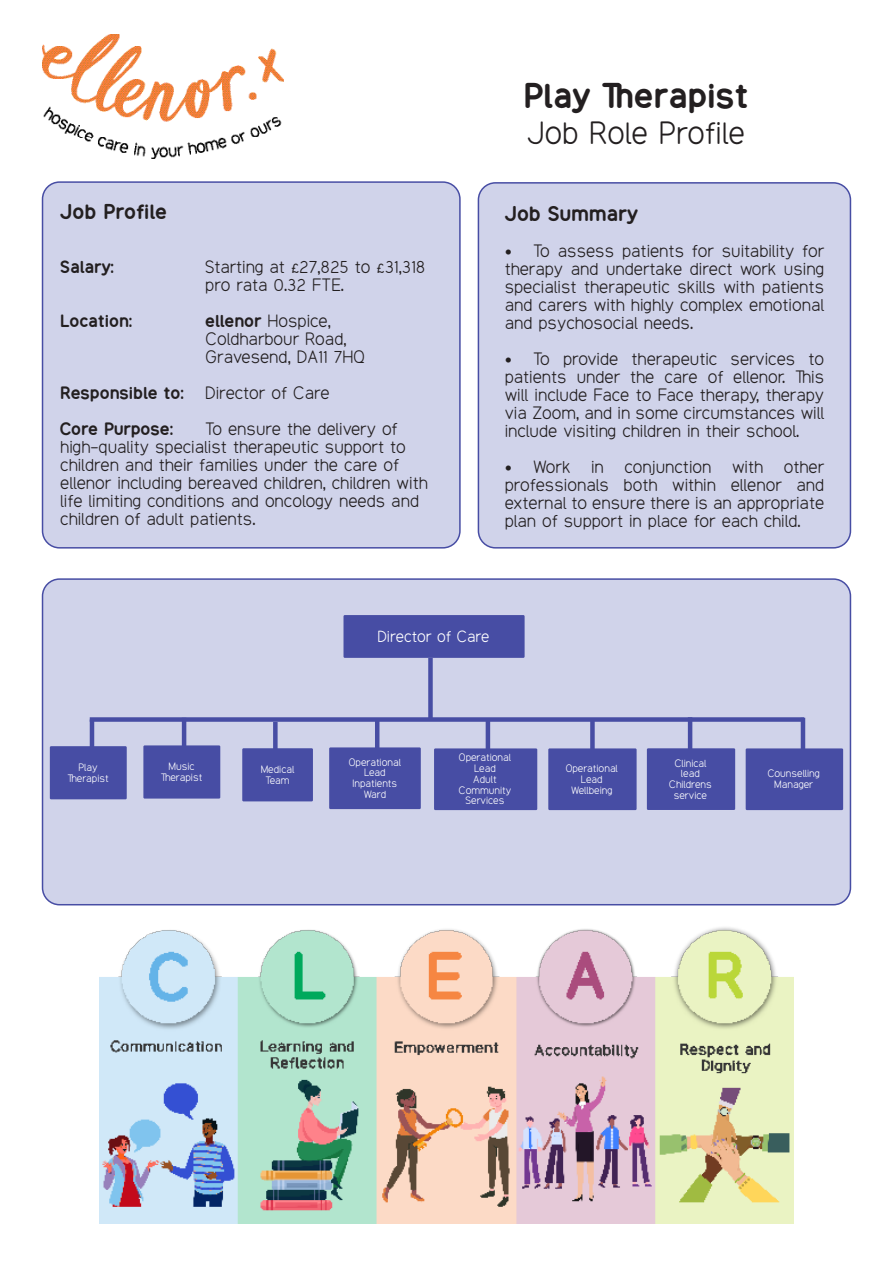
<style>
.page{position:relative;width:893px;height:1263px;background:#fff}
.page>*{position:absolute;margin:0;border:0;box-sizing:border-box;transform-origin:0 0}
.t1{font:900 30px "Equo";color:#231f20}
.t2{font:27px "Equo";color:#231f20}
.t3{font:900 18px "Equo";color:#231f20}
.t4{font:15px/18px "Equo";color:#231f20;text-align:justify}
.t5{font:900 15px "Equo";color:#231f20}
.t6{font:13.5px "Equo";color:#fff}
.t7{font:9px/10.8px "Equo";color:#fff;text-align:center}
.s1{font-weight:900}
</style>
<div class="page">
<img style="left:43px;top:34px;width:241px;height:125px">
<div style="left:43px;top:182px;width:417px;height:366px;background:#d0d3ea;border-radius:17px"></div>
<div style="left:42px;top:181px;width:419px;height:368px;border:2px solid #474da4;border-radius:17px"></div>
<div style="left:478px;top:183px;width:372px;height:365px;background:#d0d3ea;border-radius:17px"></div>
<div style="left:478px;top:182px;width:373px;height:367px;border:2px solid #474da4;border-radius:17px"></div>
<div style="left:43px;top:579px;width:807px;height:326px;background:#d0d3ea;border-radius:17px"></div>
<div style="left:42px;top:578px;width:809px;height:327px;border:2px solid #474da4;border-radius:17px"></div>
<img style="left:100px;top:927px;width:693px;height:296px">
<div style="left:428px;top:658px;width:5px;height:61px;background:#474da4"></div>
<hr style="left:90px;top:719px;width:4px;height:46px;background:#474da4">
<hr style="left:375px;top:718px;width:4px;height:46px;background:#474da4">
<div style="left:343px;top:615px;width:182px;height:43px;background:#474da4"></div>
<div style="left:50px;top:746px;width:77px;height:53px;background:#474da4"></div>
<div style="left:329px;top:747px;width:92px;height:62px;background:#474da4"></div>
<div style="left:90px;top:717px;width:714px;height:5px;background:#474da4"></div>
<hr style="left:182px;top:718px;width:4px;height:46px;background:#474da4">
<div style="left:143px;top:745px;width:77px;height:53px;background:#474da4"></div>
<div style="left:273px;top:722px;width:5px;height:46px;background:#474da4"></div>
<div style="left:242px;top:748px;width:71px;height:53px;background:#474da4"></div>
<hr style="left:486px;top:719px;width:4px;height:46px;background:#474da4">
<div style="left:434px;top:748px;width:103px;height:62px;background:#474da4"></div>
<div style="left:590px;top:719px;width:5px;height:46px;background:#474da4"></div>
<div style="left:548px;top:748px;width:89px;height:62px;background:#474da4"></div>
<hr style="left:688px;top:717px;width:4px;height:46px;background:#474da4">
<div style="left:647px;top:748px;width:88px;height:62px;background:#474da4"></div>
<hr style="left:801px;top:718px;width:4px;height:46px;background:#474da4">
<div style="left:746px;top:748px;width:97px;height:62px;background:#474da4"></div>
<p class="t3" style="left:60px;top:200px;width:108px">Job Profile</p>
<p class="t5" style="left:60px;top:257px;width:55px">Salary:</p>
<p class="t4" style="left:205px;top:258px;width:222px">Starting at £27,825 to £31,318</p>
<p class="t4" style="left:205px;top:276px;width:140px">pro rata 0.32 FTE.</p>
<p class="t5" style="left:60px;top:311px;width:73px">Location:</p>
<p class="t4" style="left:205px;top:312px;width:127px"><span class="s1">ellenor</span> Hospice,</p>
<p class="t4" style="left:205px;top:330px;width:143px">Coldharbour Road,</p>
<p class="t4" style="left:205px;top:348px;width:161px">Gravesend, DA11 7HQ</p>
<p class="t5" style="left:60px;top:383px;width:125px">Responsible to:</p>
<p class="t4" style="left:205px;top:384px;width:126px">Director of Care</p>
<p class="t5" style="left:60px;top:419px;width:114px">Core Purpose:</p>
<p class="t4" style="left:60px;top:420px;width:369px;text-align:left;text-indent:145px">To ensure the delivery of high-quality specialist therapeutic support to children and their families under the care of ellenor including bereaved children, children with life limiting conditions and oncology needs and children of adult patients.</p>
<p class="t1" style="left:523px;top:75px;width:226px">Play Therapist</p>
<p class="t2" style="left:527px;top:115px;width:220px">Job Role Profile</p>
<p class="t3" style="left:505px;top:202px;width:135px">Job Summary</p>
<p class="t4" style="left:505px;top:242px;width:321px">• To assess patients for suitability for therapy and undertake direct work using specialist therapeutic skills with patients and carers with highly complex emotional and psychosocial needs.</p>
<p class="t4" style="left:505px;top:350px;width:321px">• To provide therapeutic services to patients under the care of ellenor. This will include Face to Face therapy, therapy via Zoom, and in some circumstances will include visiting children in their school.</p>
<p class="t4" style="left:505px;top:458px;width:67px">• Work</p>
<p class="t4" style="left:591px;top:458px;width:14px">in</p>
<p class="t4" style="left:624px;top:458px;width:89px">conjunction</p>
<p class="t4" style="left:732px;top:458px;width:33px">with</p>
<p class="t4" style="left:505px;top:458px;width:321px;text-indent:279px">other professionals both within ellenor and external to ensure there is an appropriate plan of support in place for each child.</p>
<p class="t6" style="left:377px;top:627px;width:113px">Director of Care</p>
<p class="t7" style="left:78px;top:762px;width:21px">Play</p>
<p class="t7" style="left:67px;top:773px;width:43px">Therapist</p>
<p class="t7" style="left:169px;top:761px;width:28px">Music</p>
<p class="t7" style="left:161px;top:772px;width:43px">Therapist</p>
<p class="t7" style="left:261px;top:764px;width:35px">Medical</p>
<p class="t7" style="left:265px;top:775px;width:26px">Team</p>
<p class="t7" style="left:349px;top:757px;width:54px">Operational<br>Lead</p>
<p class="t7" style="left:353px;top:778px;width:46px">Inpatients<br>Ward</p>
<p class="t7" style="left:459px;top:752px;width:54px">Operational<br>Lead</p>
<p class="t7" style="left:473px;top:774px;width:25px">Adult</p>
<p class="t7" style="left:459px;top:785px;width:54px">Community<br>Services</p>
<p class="t7" style="left:566px;top:763px;width:54px">Operational<br>Lead</p>
<p class="t7" style="left:571px;top:785px;width:43px">Wellbeing</p>
<p class="t7" style="left:669px;top:757px;width:44px">Clinical lead<br>Childrens service</p>
<p class="t7" style="left:767px;top:768px;width:54px">Counselling<br>Manager</p>
</div>
